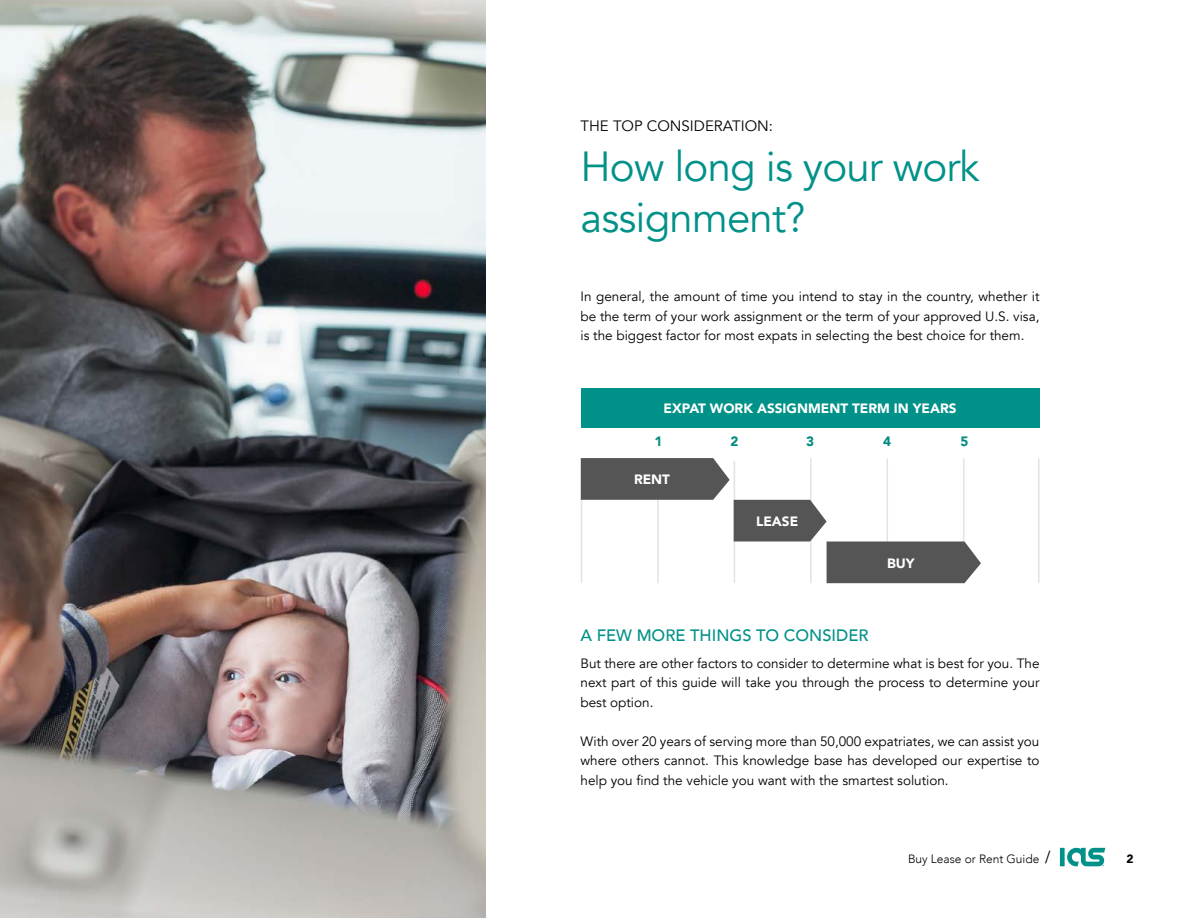
<style>
.page{position:relative;width:1188px;height:918px;background:#fff}
.page>*{position:absolute;margin:0;border:0;box-sizing:border-box;transform-origin:0 0}
.t1{font:42px/50.4px "Avenir";letter-spacing:-.02em;color:#009189}
.t2{font:500 16.5px "Avenir";color:#009189}
.t3{font:15px "Avenir";color:#000}
.t4{font:13.5px/19.5px "Avenir";color:#000;text-align:justify}
.t5{font:900 13.5px "Avenir";color:#fff}
.t6{font:900 13.5px "Avenir";color:#018a80}
.t7{font:300 12px "Avenir";color:#000}
.t8{font:900 12px "Avenir";color:#000}
.s1{font-family:"Proxima Nova";font-weight:400;font-size:18px}
</style>
<div class="page">
<svg style="left:1060px;top:848px;width:45px;height:18px"></svg>
<div style="left:581px;top:388px;width:459px;height:40px;background:#009189"></div>
<hr style="left:1038px;top:458px;width:2px;height:125px;background:#e2e3e2">
<svg style="left:581px;top:458px;width:400px;height:125px"></svg>
<img style="left:0;top:0;width:486px;height:918px">
<p class="t3" style="left:580px;top:117px;width:194px">THE TOP CONSIDERATION:</p>
<h1 class="t1" style="left:580px;top:142px;width:401px">How long is your work assignment?</h1>
<p class="t4" style="left:580px;top:287px;width:461px">In general, the amount of time you intend to stay in the country, whether it be the term of your work assignment or the term of your approved U.S. visa, is the biggest factor for most expats in selecting the best choice for them.</p>
<p class="t5" style="left:664px;top:397px;width:294px">EXPAT WORK ASSIGNMENT TERM IN YEARS</p>
<p class="t6" style="left:655px;top:429px;width:9px">1</p>
<p class="t6" style="left:730px;top:429px;width:9px">2</p>
<p class="t6" style="left:806px;top:429px;width:9px">3</p>
<p class="t6" style="left:883px;top:429px;width:9px">4</p>
<p class="t6" style="left:960px;top:429px;width:9px">5</p>
<p class="t5" style="left:634px;top:468px;width:38px">RENT</p>
<p class="t5" style="left:756px;top:510px;width:44px">LEASE</p>
<p class="t5" style="left:887px;top:551px;width:29px">BUY</p>
<p class="t2" style="left:580px;top:621px;width:290px">A FEW MORE THINGS TO CONSIDER</p>
<p class="t4" style="left:580px;top:654px;width:461px">But there are other factors to consider to determine what is best for you. The next part of this guide will take you through the process to determine your best option.</p>
<p class="t4" style="left:580px;top:732px;width:461px">With over 20 years of serving more than 50,000 expatriates, we can assist you where others cannot. This knowledge base has developed our expertise to help you find the vehicle you want with the smartest solution.</p>
<p class="t7" style="left:908px;top:851px;width:144px">Buy Lease or Rent Guide <span class="s1">/</span></p>
<p class="t8" style="left:1127px;top:848px;width:9px">2</p>
</div>
